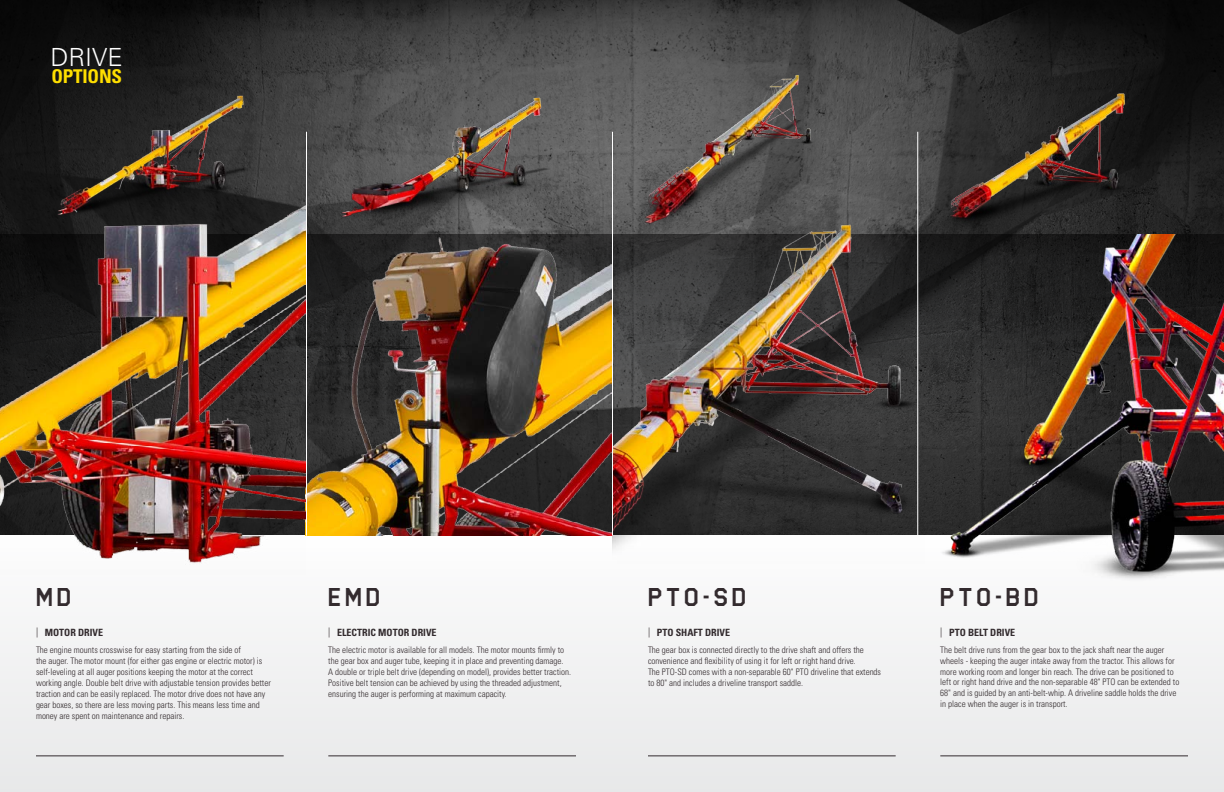
<style>
.page{position:relative;width:1224px;height:792px;background:#fff}
.page>*{position:absolute;margin:0;border:0;box-sizing:border-box;transform-origin:0 0}
.t1{font:30px "Federation Starfleet Hull 23 rd";color:#332b2e}
.t2{font:300 25px "Univers LT Std";color:#fff}
.t3{font:700 condensed 19px "Univers LT Std";letter-spacing:-.01em;color:#ffdf00}
.t4{font:700 condensed 10px "Univers LT Std";color:#332b2e}
.t5{font:300 condensed 9px/11px "Univers LT Std";color:#332b2e}
.s1{font-weight:300}
</style>
<div class="page">
<img style="left:0;top:0;width:1224px;height:535px">
<div style="left:0;top:536px;width:1224px;height:256px;background:#f1f1f2"></div>
<hr style="left:36px;top:756px;width:248px;height:1px;background:#332b2e">
<hr style="left:328px;top:756px;width:248px;height:1px;background:#332b2e">
<hr style="left:648px;top:756px;width:248px;height:1px;background:#332b2e">
<hr style="left:940px;top:756px;width:248px;height:1px;background:#332b2e">
<img style="left:612px;top:168px;width:312px;height:393px">
<img style="left:307px;top:204px;width:305px;height:332px">
<img style="left:0;top:188px;width:306px;height:375px">
<img style="left:940px;top:235px;width:284px;height:343px">
<img style="left:326px;top:69px;width:235px;height:157px">
<img style="left:608px;top:31px;width:219px;height:204px">
<img style="left:22px;top:76px;width:231px;height:197px">
<img style="left:921px;top:70px;width:233px;height:183px">
<hr style="left:918px;top:132px;width:1px;height:404px;background:#fff">
<hr style="left:306px;top:132px;width:1px;height:404px;background:#fff">
<hr style="left:612px;top:132px;width:1px;height:404px;background:#fff">
<h2 class="t2" style="left:50px;top:42px;width:74px">DRIVE</h2>
<h3 class="t3" style="left:51px;top:64px;width:72px">OPTIONS</h3>
<h1 class="t1" style="left:34px;top:582px;width:40px">MD</h1>
<p class="t4" style="left:36px;top:627px;width:69px"><span class="s1">|</span> MOTOR DRIVE</p>
<p class="t5" style="left:36px;top:645px;width:236px">The engine mounts crosswise for easy starting from the side of<br>the auger. The motor mount (for either gas engine or electric motor) is self-leveling at all auger positions keeping the motor at the correct working angle. Double belt drive with adjustable tension provides better traction and can be easily replaced. The motor drive does not have any gear boxes, so there are less moving parts. This means less time and money are spent on maintenance and repairs.</p>
<h1 class="t1" style="left:326px;top:582px;width:57px">EMD</h1>
<p class="t4" style="left:328px;top:627px;width:110px"><span class="s1">|</span> ELECTRIC MOTOR DRIVE</p>
<p class="t5" style="left:328px;top:645px;width:244px">The electric motor is available for all models. The motor mounts firmly to the gear box and auger tube, keeping it in place and preventing damage.<br>A double or triple belt drive (depending on model), provides better traction.<br>Positive belt tension can be achieved by using the threaded adjustment, ensuring the auger is performing at maximum capacity.</p>
<h1 class="t1" style="left:646px;top:582px;width:103px">PTO-SD</h1>
<p class="t4" style="left:648px;top:627px;width:84px"><span class="s1">|</span> PTO SHAFT DRIVE</p>
<p class="t5" style="left:648px;top:645px;width:235px">The gear box is connected directly to the drive shaft and offers the convenience and flexibility of using it for left or right hand drive.<br>The PTO-SD comes with a non-separable 60" PTO driveline that extends to 80" and includes a driveline transport saddle.</p>
<h1 class="t1" style="left:938px;top:582px;width:103px">PTO-BD</h1>
<p class="t4" style="left:940px;top:627px;width:76px"><span class="s1">|</span> PTO BELT DRIVE</p>
<p class="t5" style="left:940px;top:644px;width:241px">The belt drive runs from the gear box to the jack shaft near the auger wheels - keeping the auger intake away from the tractor. This allows for more working room and longer bin reach. The drive can be positioned to left or right hand drive and the non-separable 48" PTO can be extended to 68" and is guided by an anti-belt-whip. A driveline saddle holds the drive in place when the auger is in transport.</p>
</div>
